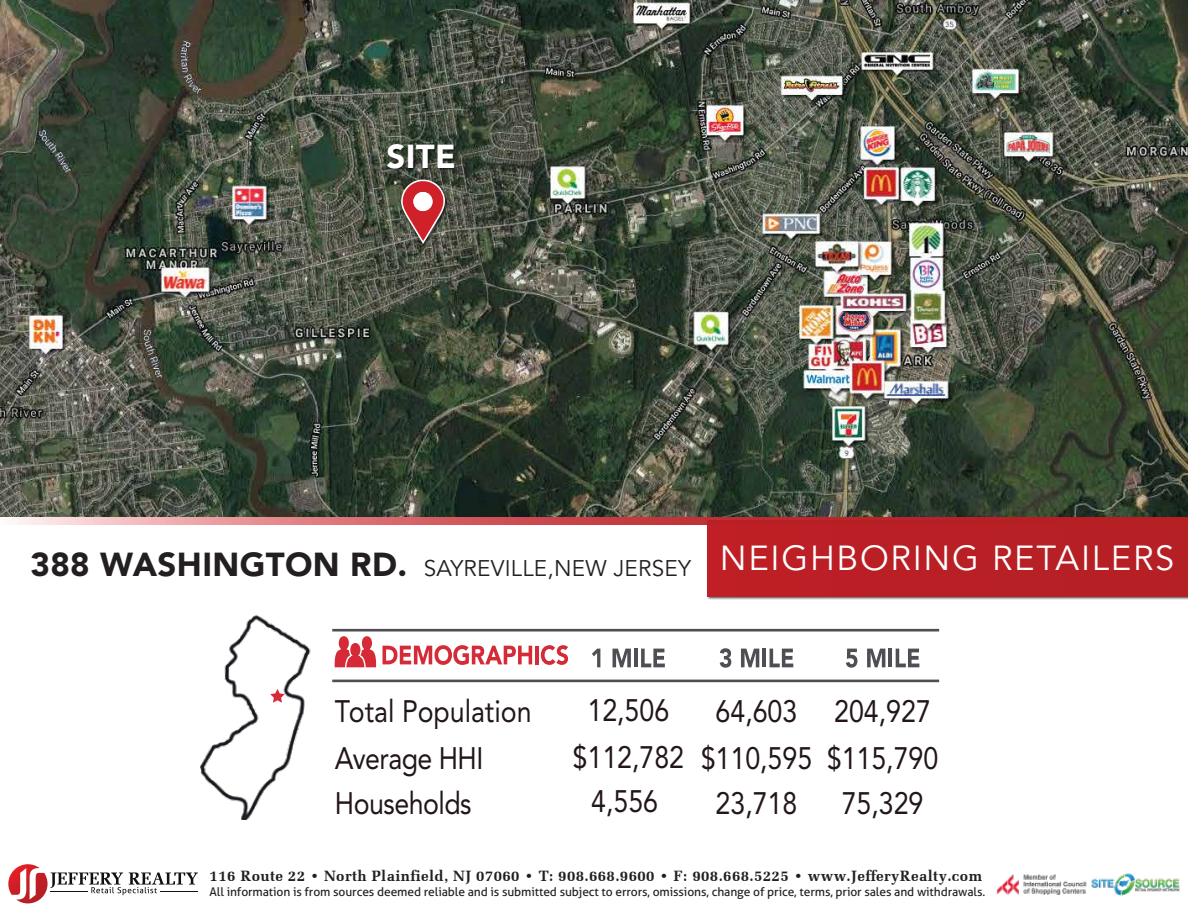
<style>
.page{position:relative;width:1188px;height:918px;background:#fff}
.page>*{position:absolute;margin:0;border:0;box-sizing:border-box;transform-origin:0 0}
.t1{font:900 33px "Avenir LT Std";color:#fff}
.t2{font:30.9px/44.8px "Avenir LT Std";color:#221618;text-align:center;scale:.87 1}
.t3{font:30.9px/44.8px "Avenir LT Std";letter-spacing:-.02em;color:#221618;scale:.87 1}
.t4{font:22.5px "Avenir LT Std";letter-spacing:.01em;color:#231f20}
.t5{font:700 15px "Melior";letter-spacing:.025em;color:#231f20}
.t6{font:12px "Aller";letter-spacing:-.01em;color:#231f20}
.s1{font-weight:900;font-size:33px}
</style>
<div class="page">
<img style="left:996px;top:873px;width:184px;height:23px">
<svg style="left:8px;top:864px;width:190px;height:39px"></svg>
<hr style="left:50px;top:891px;width:38px;height:1px;background:#111">
<hr style="left:161px;top:891px;width:37px;height:1px;background:#111">
<img style="left:0;top:0;width:1188px;height:517px">
<img style="left:705px;top:524px;width:483px;height:76px">
<div style="left:708px;top:521px;width:480px;height:75px;background:#b81f25"></div>
<svg style="left:18px;top:517px;width:1170px;height:7px"></svg>
<img style="left:200px;top:615px;width:111px;height:205px">
<hr style="left:332px;top:629px;width:607px;height:2px;background:#504d54">
<hr style="left:332px;top:680px;width:607px;height:2px;background:#504d54">
<svg style="left:592px;top:649px;width:8px;height:18px"></svg>
<svg style="left:613px;top:649px;width:18px;height:18px"></svg>
<hr style="left:634px;top:649px;width:4px;height:18px;background:#504d54">
<svg style="left:641px;top:649px;width:24px;height:18px"></svg>
<svg style="left:720px;top:648px;width:11px;height:20px"></svg>
<svg style="left:741px;top:649px;width:18px;height:18px"></svg>
<hr style="left:763px;top:649px;width:3px;height:18px;background:#504d54">
<svg style="left:770px;top:649px;width:23px;height:18px"></svg>
<svg style="left:846px;top:649px;width:11px;height:19px"></svg>
<svg style="left:867px;top:649px;width:18px;height:18px"></svg>
<hr style="left:889px;top:649px;width:3px;height:18px;background:#504d54">
<svg style="left:896px;top:649px;width:23px;height:18px"></svg>
<svg style="left:383px;top:645px;width:149px;height:20px"></svg>
<hr style="left:535px;top:646px;width:4px;height:18px;background:#d52a37">
<svg style="left:541px;top:645px;width:27px;height:20px"></svg>
<svg style="left:334px;top:636px;width:43px;height:31px"></svg>
<svg style="left:270px;top:689px;width:15px;height:14px"></svg>
<img style="left:399px;top:211px;width:51px;height:37px">
<svg style="left:401px;top:211px;width:44px;height:33px"></svg>
<img style="left:360px;top:138px;width:125px;height:73px">
<h1 class="t1" style="left:387px;top:137px;width:71px">SITE</h1>
<h3 class="t4" style="left:30px;top:555px;width:1145px"><span class="s1">388 WASHINGTON RD.</span> SAYREVILLE,NEW JERSEY <sup>NEIGHBORING</sup> <sup>RETAILERS</sup></h3>
<h2 class="t2" style="left:335px;top:689px;width:228px">Total Population</h2>
<h2 class="t2" style="left:587px;top:688px;width:96px">12,506</h2>
<h2 class="t2" style="left:716px;top:689px;width:249px">64,603 204,927</h2>
<h2 class="t3" style="left:335px;top:736px;width:172px">Average HHI<br>Households</h2>
<h2 class="t2" style="left:573px;top:735px;width:130px">$112,782<br>4,556</h2>
<h2 class="t2" style="left:701px;top:736px;width:130px">$110,595<br>23,718</h2>
<h2 class="t2" style="left:827px;top:736px;width:130px">$115,790<br>75,329</h2>
<p class="t5" style="left:210px;top:867px;width:774px">116 Route 22 • North Plainfield, NJ 07060 • T: 908.668.9600 • F: 908.668.5225 • www.JefferyRealty.com</p>
<p class="t6" style="left:210px;top:884px;width:777px">All information is from sources deemed reliable and is submitted subject to errors, omissions, change of price, terms, prior sales and withdrawals.</p>
</div>
